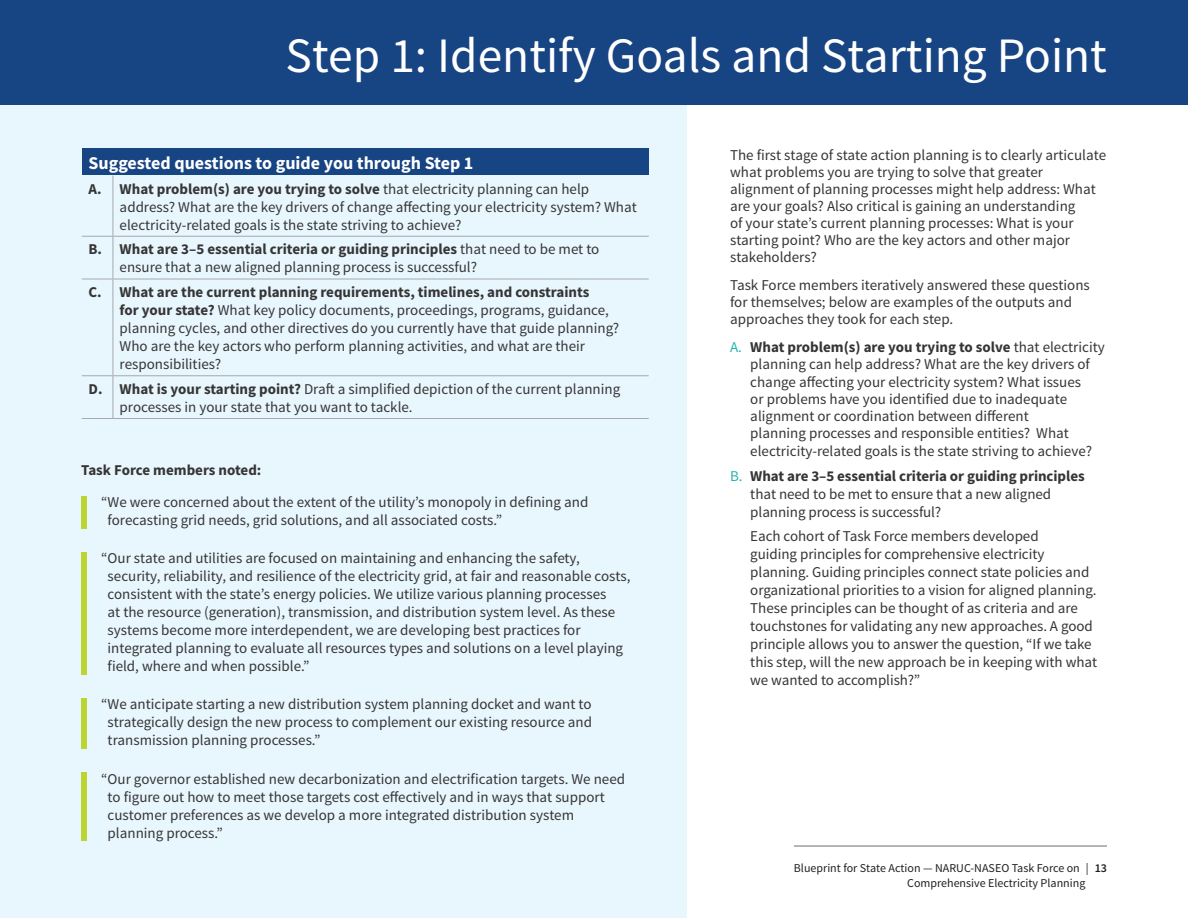
<style>
.page{position:relative;width:1188px;height:918px;background:#fff}
.page>*{position:absolute;margin:0;border:0;box-sizing:border-box;transform-origin:0 0}
.h1-super{font:49.5px "Source Sans Pro";color:#fff}
.table-header{font:700 18px "Source Sans Pro";color:#fff}
.quote-longer{font:15px/18px "Source Sans Pro";color:#363536}
.body{font:15px/18px "Source Sans Pro";color:#363536}
.letters-paragraph{font:15px/18px "Source Sans Pro";letter-spacing:-.005em;color:#363536}
.body-after_bullets{font:15px/17.1px "Source Sans Pro";color:#363536}
.quote-header{font:700 15px "Source Sans Pro";color:#363536}
.body-2{font:700 15px "Source Sans Pro";color:#363536}
.t1{font:12px/14.4px "Source Sans Pro";color:#231f20}
.s1{font-weight:700}
.s2{color:#29b3ae}
.s3{font-weight:600}
</style>
<div class="page">
<div style="left:0;top:0;width:1188px;height:105px;background:#174483"></div>
<div style="left:0;top:105px;width:687px;height:813px;background:#e8f6fd"></div>
<hr style="left:794px;top:846px;width:313px;height:1px;background:#6c6d70">
<div style="left:82px;top:148px;width:567px;height:28px;background:#174483"></div>
<hr style="left:113px;top:176px;width:1px;height:60px;background:#a8a9ad">
<hr style="left:82px;top:236px;width:31px;height:1px;background:#a8a9ad">
<hr style="left:113px;top:236px;width:536px;height:1px;background:#a8a9ad">
<hr style="left:113px;top:237px;width:1px;height:42px;background:#a8a9ad">
<hr style="left:82px;top:279px;width:31px;height:1px;background:#a8a9ad">
<hr style="left:113px;top:279px;width:536px;height:1px;background:#a8a9ad">
<hr style="left:113px;top:279px;width:1px;height:96px;background:#a8a9ad">
<hr style="left:82px;top:375px;width:31px;height:1px;background:#a8a9ad">
<hr style="left:113px;top:375px;width:536px;height:1px;background:#a8a9ad">
<hr style="left:113px;top:376px;width:1px;height:42px;background:#a8a9ad">
<hr style="left:82px;top:418px;width:31px;height:1px;background:#a8a9ad">
<hr style="left:113px;top:418px;width:536px;height:1px;background:#a8a9ad">
<div style="left:81px;top:496px;width:5px;height:33px;background:#bcd531"></div>
<div style="left:81px;top:552px;width:5px;height:123px;background:#bcd531"></div>
<div style="left:81px;top:698px;width:5px;height:51px;background:#bcd531"></div>
<div style="left:81px;top:772px;width:5px;height:69px;background:#bcd531"></div>
<p class="h1-super" style="left:286px;top:25px;width:823px">Step 1: Identify Goals and Starting Point</p>
<p class="table-header" style="left:88px;top:151px;width:386px">Suggested questions to guide you through Step 1</p>
<p class="body-2" style="left:88px;top:178px;width:13px">A.</p>
<p class="body" style="left:120px;top:180px;width:519px"><span class="s1">What problem(s) are you trying to solve</span> that electricity planning can help address? What are the key drivers of change affecting your electricity system? What electricity-related goals is the state striving to achieve?</p>
<p class="body-2" style="left:88px;top:239px;width:13px">B.</p>
<p class="body" style="left:120px;top:241px;width:481px"><span class="s1">What are 3–5 essential criteria or guiding principles</span> that need to be met to ensure that a new aligned planning process is successful?</p>
<p class="body-2" style="left:88px;top:282px;width:13px">C.</p>
<p class="body" style="left:120px;top:283px;width:501px"><span class="s1">What are the current planning requirements, timelines, and constraints<br>for your state?</span> What key policy documents, proceedings, programs, guidance, planning cycles, and other directives do you currently have that guide planning?<br>Who are the key actors who perform planning activities, and what are their responsibilities?</p>
<p class="body-2" style="left:88px;top:379px;width:14px">D.</p>
<p class="body" style="left:120px;top:380px;width:502px"><span class="s1">What is your starting point?</span> Draft a simplified depiction of the current planning processes in your state that you want to tackle.</p>
<p class="quote-header" style="left:81px;top:460px;width:182px">Task Force members noted:</p>
<p class="quote-longer" style="left:108px;top:493px;width:482px;text-indent:-6px">“We were concerned about the extent of the utility’s monopoly in defining and forecasting grid needs, grid solutions, and all associated costs.”</p>
<p class="quote-longer" style="left:108px;top:549px;width:524px;text-indent:-6px">“Our state and utilities are focused on maintaining and enhancing the safety, security, reliability, and resilience of the electricity grid, at fair and reasonable costs, consistent with the state’s energy policies. We utilize various planning processes<br>at the resource (generation), transmission, and distribution system level. As these systems become more interdependent, we are developing best practices for integrated planning to evaluate all resources types and solutions on a level playing field, where and when possible.”</p>
<p class="quote-longer" style="left:108px;top:696px;width:486px;text-align:justify;text-indent:-6px">“We anticipate starting a new distribution system planning docket and want to strategically design the new process to complement our existing resource and transmission planning processes.”</p>
<p class="quote-longer" style="left:108px;top:770px;width:519px;text-indent:-6px">“Our governor established new decarbonization and electrification targets. We need to figure out how to meet those targets cost effectively and in ways that support customer preferences as we develop a more integrated distribution system planning process.”</p>
<p class="body-after_bullets" style="left:730px;top:146px;width:378px">The first stage of state action planning is to clearly articulate what problems you are trying to solve that greater alignment of planning processes might help address: What are your goals? Also critical is gaining an understanding<br>of your state’s current planning processes: What is your starting point? Who are the key actors and other major stakeholders?</p>
<p class="body" style="left:730px;top:277px;width:361px;line-height:17.1px">Task Force members iteratively answered these questions for themselves; below are examples of the outputs and approaches they took for each step.</p>
<p class="quote-longer" style="left:750px;top:339px;width:356px;line-height:17.2px;text-indent:-20px"><span class="s2">A.</span> <span class="s1">What problem(s) are you trying to solve</span> that electricity planning can help address? What are the key drivers of change affecting your electricity system? What issues<br>or problems have you identified due to inadequate alignment or coordination between different<br>planning processes and responsible entities? What electricity-related goals is the state striving to achieve?</p>
<p class="quote-longer" style="left:750px;top:467px;width:336px;text-indent:-20px"><span class="s2">B.</span> <span class="s1">What are 3–5 essential criteria or guiding principles </span>that need to be met to ensure that a new aligned planning process is successful?</p>
<p class="letters-paragraph" style="left:750px;top:528px;width:348px">Each cohort of Task Force members developed<br>guiding principles for comprehensive electricity planning. Guiding principles connect state policies and organizational priorities to a vision for aligned planning.<br>These principles can be thought of as criteria and are touchstones for validating any new approaches. A good principle allows you to answer the question, “If we take this step, will the new approach be in keeping with what we wanted to accomplish?”</p>
<p class="t1" style="left:907px;top:861px;width:201px;text-indent:-113px">Blueprint for State Action — NARUC-NASEO Task Force on | <span class="s3">13<br></span>Comprehensive Electricity Planning</p>
</div>
